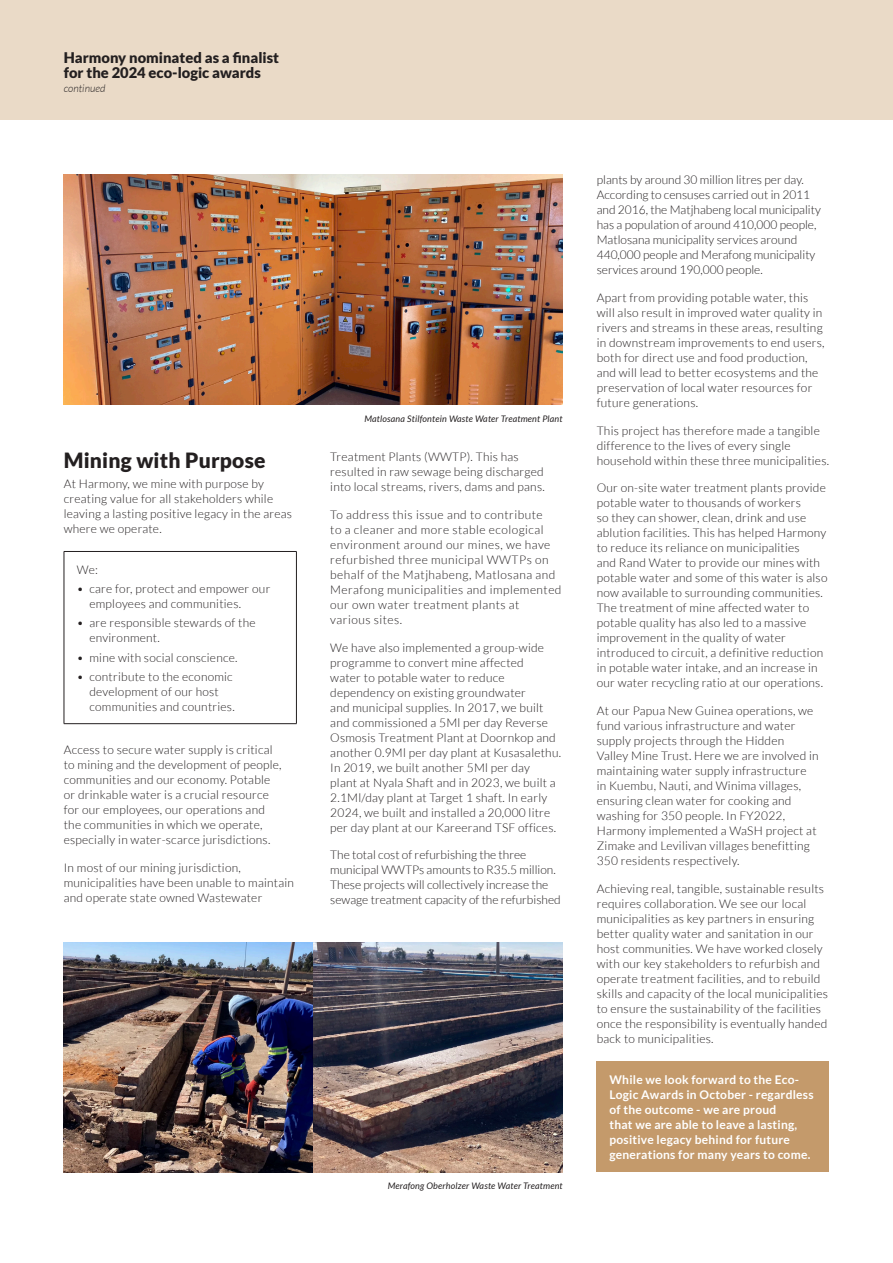
<style>
.page{position:relative;width:893px;height:1263px;background:#fff}
.page>*{position:absolute;margin:0;border:0;box-sizing:border-box;transform-origin:0 0}
.t1{font:900 21px "Lato";letter-spacing:.01em;color:#231f20}
.t2{font:900 14.7px/14.7px "Lato";color:#231f20}
.t3{font:300 12px/15px "Lato";letter-spacing:.02em;color:#231f20}
.t4{font:300 12px/15px "Lato";color:#231f20}
.t5{font:300 12px/15px "Lato";letter-spacing:.04em;color:#231f20}
.t6{font:700 12px/15px "Lato";letter-spacing:.02em;color:#fff}
.t7{font:italic 300 10.5px "Lato";color:#231f20}
.t8{font:italic 9px "Lato";letter-spacing:.02em;color:#231f20}
</style>
<div class="page">
<div style="left:0;top:0;width:893px;height:119px;background:#eadac7"></div>
<hr style="left:64px;top:551px;width:233px;height:1px;background:#231f20">
<hr style="left:64px;top:552px;width:1px;height:171px;background:#231f20">
<hr style="left:296px;top:552px;width:1px;height:171px;background:#231f20">
<hr style="left:64px;top:723px;width:233px;height:1px;background:#231f20">
<div style="left:597px;top:1062px;width:232px;height:110px;background:#c49a6b"></div>
<img style="left:64px;top:943px;width:499px;height:229px">
<img style="left:64px;top:174px;width:499px;height:231px">
<p class="t2" style="left:64px;top:50px;width:217px">Harmony nominated as a finalist for the 2024 eco-logic awards</p>
<p class="t7" style="left:64px;top:83px;width:43px">continued</p>
<p class="t1" style="left:64px;top:448px;width:203px">Mining with Purpose</p>
<p class="t3" style="left:64px;top:476px;width:230px">At Harmony, we mine with purpose by creating value for all stakeholders while leaving a lasting positive legacy in the areas where we operate.</p>
<p class="t3" style="left:77px;top:562px;width:23px">We:</p>
<p class="t3" style="left:89px;top:581px;width:182px;text-indent:-13px">• care for, protect and empower our employees and communities.</p>
<p class="t3" style="left:89px;top:616px;width:168px;text-indent:-13px">• are responsible stewards of the environment.</p>
<p class="t3" style="left:77px;top:650px;width:162px">• mine with social conscience.</p>
<p class="t3" style="left:89px;top:669px;width:147px;text-indent:-13px">• contribute to the economic development of our host communities and countries.</p>
<p class="t3" style="left:64px;top:742px;width:219px">Access to secure water supply is critical to mining and the development of people, communities and our economy. Potable or drinkable water is a crucial resource for our employees, our operations and the communities in which we operate, especially in water-scarce jurisdictions.</p>
<p class="t3" style="left:64px;top:860px;width:232px">In most of our mining jurisdiction, municipalities have been unable to maintain and operate state owned Wastewater</p>
<p class="t8" style="left:364px;top:413px;width:200px">Matlosana Stilfontein Waste Water Treatment Plant</p>
<p class="t3" style="left:330px;top:449px;width:216px">Treatment Plants (WWTP). This has resulted in raw sewage being discharged into local streams, rivers, dams and pans.</p>
<p class="t5" style="left:330px;top:507px;width:233px">To address this issue and to contribute<br>to a cleaner and more stable ecological environment around our mines, we have refurbished three municipal WWTPs on behalf of the Matjhabeng, Matlosana and Merafong municipalities and implemented our own water treatment plants at various sites.</p>
<p class="t3" style="left:330px;top:640px;width:232px">We have also implemented a group-wide programme to convert mine affected<br>water to potable water to reduce dependency on existing groundwater<br>and municipal supplies. In 2017, we built and commissioned a 5Ml per day Reverse Osmosis Treatment Plant at Doornkop and another 0.9Ml per day plant at Kusasalethu.<br>In 2019, we built another 5Ml per day<br>plant at Nyala Shaft and in 2023, we built a 2.1Ml/day plant at Target 1 shaft. In early 2024, we built and installed a 20,000 litre per day plant at our Kareerand TSF offices.</p>
<p class="t4" style="left:330px;top:847px;width:232px">The total cost of refurbishing the three municipal WWTPs amounts to R35.5 million.<br>These projects will collectively increase the sewage treatment capacity of the refurbished</p>
<p class="t8" style="left:388px;top:1181px;width:176px">Merafong Oberholzer Waste Water Treatment</p>
<p class="t4" style="left:597px;top:172px;width:226px">plants by around 30 million litres per day.<br>According to censuses carried out in 2011 and 2016, the Matjhabeng local municipality has a population of around 410,000 people, Matlosana municipality services around 440,000 people and Merafong municipality services around 190,000 people.</p>
<p class="t3" style="left:597px;top:290px;width:229px">Apart from providing potable water, this will also result in improved water quality in rivers and streams in these areas, resulting in downstream improvements to end users, both for direct use and food production, and will lead to better ecosystems and the preservation of local water resources for future generations.</p>
<p class="t3" style="left:597px;top:423px;width:234px">This project has therefore made a tangible difference to the lives of every single household within these three municipalities.</p>
<p class="t3" style="left:597px;top:481px;width:232px">Our on-site water treatment plants provide potable water to thousands of workers<br>so they can shower, clean, drink and use ablution facilities. This has helped Harmony to reduce its reliance on municipalities<br>and Rand Water to provide our mines with potable water and some of this water is also now available to surrounding communities.<br>The treatment of mine affected water to potable quality has also led to a massive improvement in the quality of water introduced to circuit, a definitive reduction in potable water intake, and an increase in our water recycling ratio at our operations.</p>
<p class="t3" style="left:597px;top:703px;width:223px">At our Papua New Guinea operations, we fund various infrastructure and water supply projects through the Hidden Valley Mine Trust. Here we are involved in maintaining water supply infrastructure in Kuembu, Nauti, and Winima villages, ensuring clean water for cooking and washing for 350 people. In FY2022, Harmony implemented a WaSH project at Zimake and Levilivan villages benefitting 350 residents respectively.</p>
<p class="t3" style="left:597px;top:881px;width:233px">Achieving real, tangible, sustainable results requires collaboration. We see our local municipalities as key partners in ensuring better quality water and sanitation in our host communities. We have worked closely with our key stakeholders to refurbish and operate treatment facilities, and to rebuild skills and capacity of the local municipalities to ensure the sustainability of the facilities once the responsibility is eventually handed back to municipalities.</p>
<p class="t6" style="left:609px;top:1072px;width:206px">While we look forward to the Eco-Logic Awards in October - regardless of the outcome - we are proud<br>that we are able to leave a lasting, positive legacy behind for future generations for many years to come.</p>
</div>
